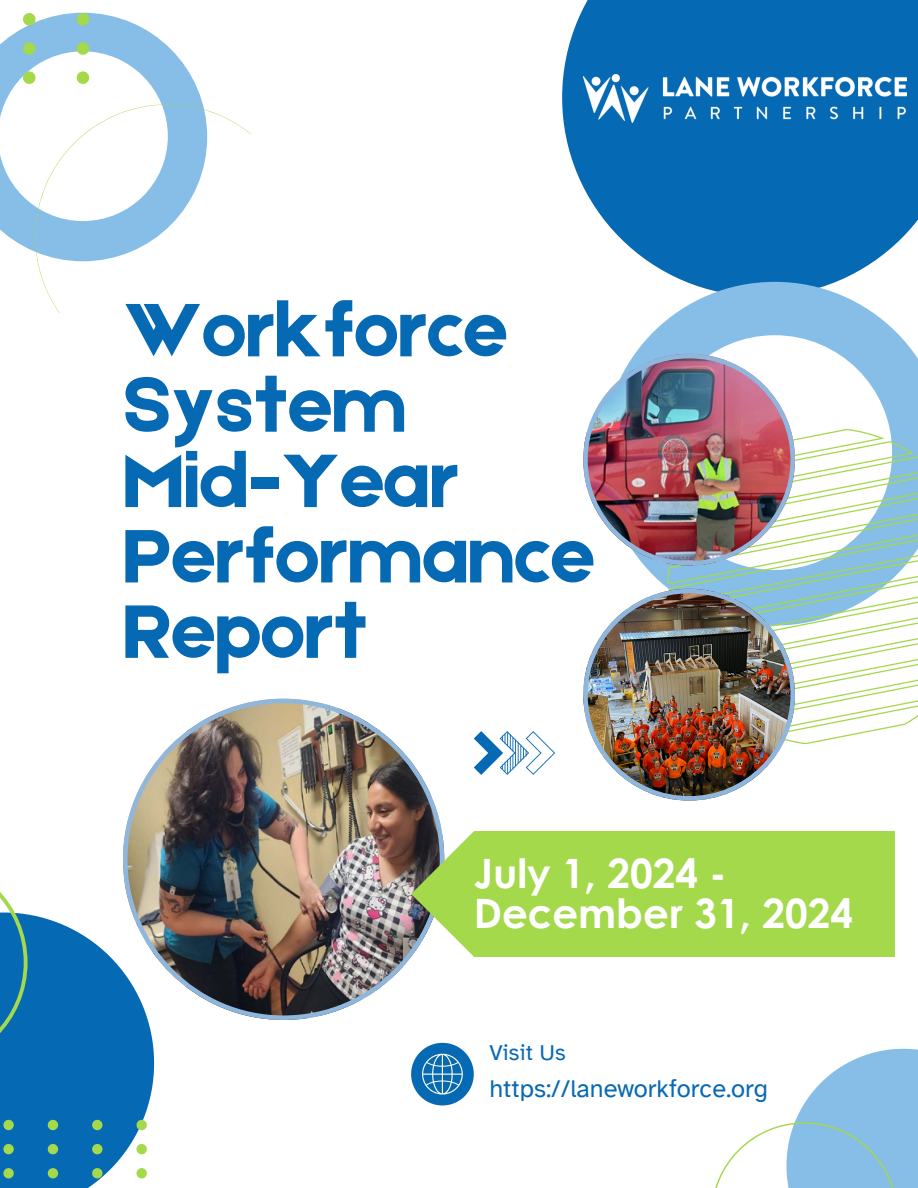
<style>
.page{position:relative;width:918px;height:1188px;background:#fff}
.page>*{position:absolute;margin:0;border:0;box-sizing:border-box;transform-origin:0 0}
.t1{font:80.55px/75.3px "Etna";color:#0669b4}
.t2{font:700 40.5px/39.3px "Century Gothic";color:#fff}
.t3{font:25.35px "Atkinson Hyperlegible";color:#0669b4}
.t4{font:22.5px "Atkinson Hyperlegible";color:#0669b4}
</style>
<div class="page">
<svg style="left:0;top:13px;width:203px;height:239px"></svg>
<svg style="left:35px;top:104px;width:216px;height:209px"></svg>
<svg style="left:23px;top:13px;width:13px;height:13px"></svg>
<svg style="left:77px;top:13px;width:12px;height:13px"></svg>
<svg style="left:23px;top:42px;width:13px;height:13px"></svg>
<svg style="left:77px;top:42px;width:12px;height:13px"></svg>
<svg style="left:23px;top:71px;width:13px;height:13px"></svg>
<svg style="left:77px;top:71px;width:12px;height:13px"></svg>
<svg style="left:411px;top:1043px;width:63px;height:62px"></svg>
<svg style="left:0;top:892px;width:154px;height:296px"></svg>
<div style="left:562px;top:0;width:356px;height:296px;background:#0669b4"></div>
<img style="left:123px;top:699px;width:319px;height:321px">
<svg style="left:603px;top:282px;width:315px;height:305px"></svg>
<svg style="left:666px;top:429px;width:252px;height:315px"></svg>
<div style="left:411px;top:831px;width:484px;height:126px;background:#a4d94b"></div>
<img style="left:583px;top:589px;width:212px;height:211px">
<img style="left:583px;top:354px;width:212px;height:211px">
<svg style="left:715px;top:1049px;width:203px;height:139px"></svg>
<svg style="left:474px;top:731px;width:81px;height:44px"></svg>
<img style="left:583px;top:74px;width:323px;height:49px">
<p class="t1" style="left:123px;top:288px;width:473px">Workforce<br>System<br>Mid-Year<br>Performance<br>Report</p>
<p class="t2" style="left:474px;top:852px;width:381px">July 1, 2024 -<br>December 31, 2024</p>
<p class="t4" style="left:489px;top:1039px;width:78px">Visit Us</p>
<p class="t3" style="left:489px;top:1073px;width:280px">https://laneworkforce.org</p>
</div>
